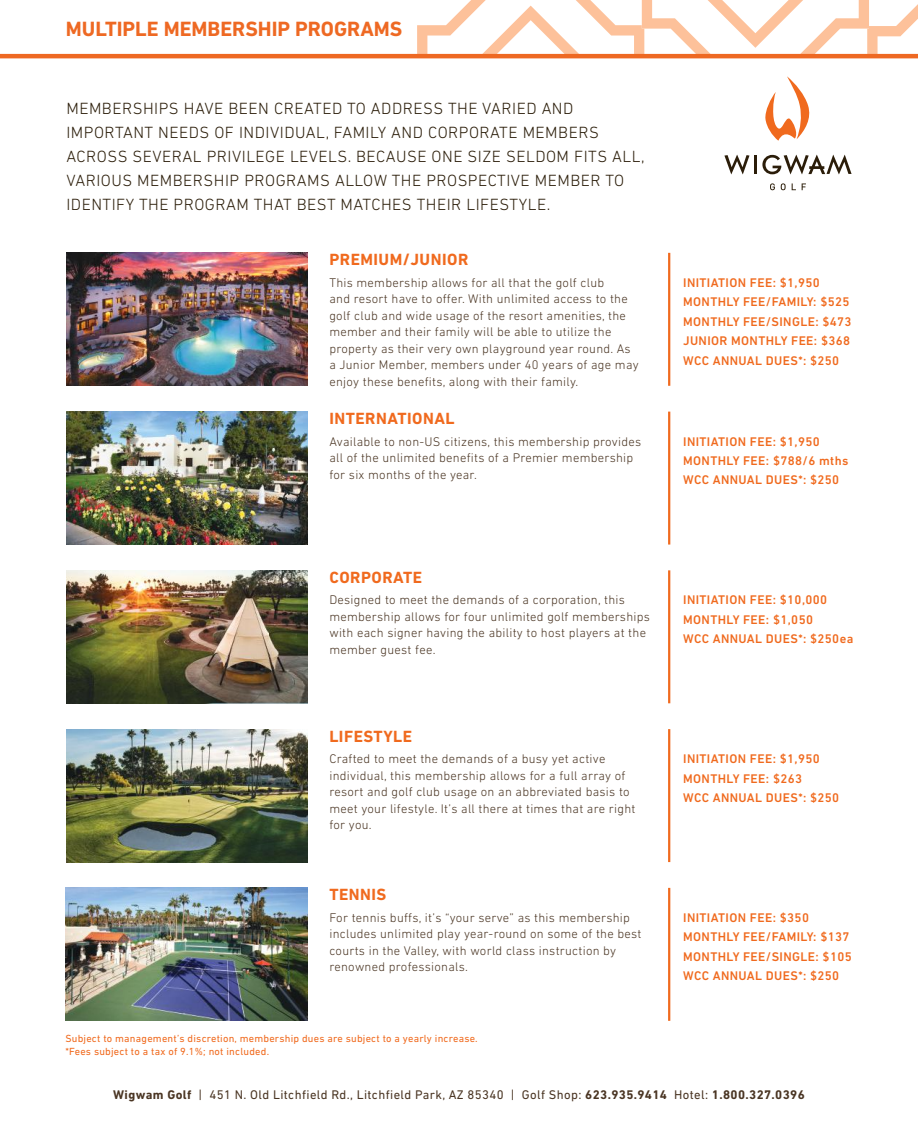
<style>
.page{position:relative;width:918px;height:1134px;background:#fff}
.page>*{position:absolute;margin:0;border:0;box-sizing:border-box;transform-origin:0 0}
.t1{font:700 21px "DIN Next LT Pro";color:#ee6923}
.t2{font:300 16.5px/24px "DIN Next LT Pro";letter-spacing:.03em;color:#2b1d09}
.t3{font:700 16.5px "DIN Next LT Pro";letter-spacing:.03em;color:#f06a1e}
.t4{font:300 12.75px/16.5px "DIN Next LT Pro";letter-spacing:.02em;color:#4a3523}
.t5{font:500 12.75px/19.5px "DIN Next LT Pro";letter-spacing:.03em;color:#f06a1e}
.t6{font:12.75px "DIN Next LT Pro";letter-spacing:.03em;color:#4a3523}
.t7{font:10.5px/13.5px "DIN Next LT Pro";letter-spacing:.02em;color:#f06a1e}
.s1{font-weight:700}
</style>
<div class="page">
<svg style="left:765px;top:76px;width:45px;height:65px"></svg>
<svg style="left:724px;top:155px;width:25px;height:19px"></svg>
<hr style="left:754px;top:155px;width:3px;height:19px;background:#2b1d09">
<svg style="left:762px;top:155px;width:90px;height:19px"></svg>
<svg style="left:770px;top:183px;width:5px;height:7px"></svg>
<svg style="left:781px;top:183px;width:5px;height:7px"></svg>
<svg style="left:802px;top:183px;width:4px;height:7px"></svg>
<img style="left:65px;top:888px;width:243px;height:133px">
<img style="left:66px;top:729px;width:242px;height:133px">
<img style="left:66px;top:570px;width:242px;height:133px">
<img style="left:66px;top:253px;width:242px;height:133px">
<img style="left:66px;top:412px;width:242px;height:133px">
<svg style="left:417px;top:0;width:501px;height:54px"></svg>
<hr style="left:0;top:54px;width:918px;height:4px;background:#ee6923">
<hr style="left:668px;top:253px;width:2px;height:133px;background:#f06a1e">
<hr style="left:668px;top:570px;width:2px;height:133px;background:#f06a1e">
<hr style="left:668px;top:412px;width:2px;height:133px;background:#f06a1e">
<hr style="left:668px;top:729px;width:2px;height:133px;background:#f06a1e">
<hr style="left:668px;top:888px;width:2px;height:133px;background:#f06a1e">
<h1 class="t1" style="left:66px;top:17px;width:338px">MULTIPLE MEMBERSHIP PROGRAMS</h1>
<p class="t2" style="left:66px;top:96px;width:580px">MEMBERSHIPS HAVE BEEN CREATED TO ADDRESS THE VARIED AND IMPORTANT NEEDS OF INDIVIDUAL, FAMILY AND CORPORATE MEMBERS ACROSS SEVERAL PRIVILEGE LEVELS. BECAUSE ONE SIZE SELDOM FITS ALL, VARIOUS MEMBERSHIP PROGRAMS ALLOW THE PROSPECTIVE MEMBER TO IDENTIFY THE PROGRAM THAT BEST MATCHES THEIR LIFESTYLE.</p>
<p class="t3" style="left:329px;top:250px;width:140px">PREMIUM/JUNIOR</p>
<p class="t4" style="left:329px;top:274px;width:311px">This membership allows for all that the golf club<br>and resort have to offer. With unlimited access to the golf club and wide usage of the resort amenities, the member and their family will be able to utilize the property as their very own playground year round. As a Junior Member, members under 40 years of age may enjoy these benefits, along with their family.</p>
<p class="t3" style="left:329px;top:409px;width:127px">INTERNATIONAL</p>
<p class="t4" style="left:329px;top:433px;width:313px">Available to non-US citizens, this membership provides all of the unlimited benefits of a Premier membership for six months of the year.</p>
<p class="t5" style="left:683px;top:273px;width:170px">INITIATION FEE: $1,950<br>MONTHLY FEE/FAMILY: $525<br>MONTHLY FEE/SINGLE: $473<br>JUNIOR MONTHLY FEE: $368<br>WCC ANNUAL DUES*: $250</p>
<p class="t5" style="left:683px;top:431px;width:167px">INITIATION FEE: $1,950<br>MONTHLY FEE: $788/6 mths<br>WCC ANNUAL DUES*: $250</p>
<p class="t3" style="left:329px;top:567px;width:94px">CORPORATE</p>
<p class="t4" style="left:329px;top:592px;width:322px">Designed to meet the demands of a corporation, this membership allows for four unlimited golf memberships with each signer having the ability to host players at the member guest fee.</p>
<p class="t3" style="left:329px;top:726px;width:84px">LIFESTYLE</p>
<p class="t4" style="left:329px;top:750px;width:308px">Crafted to meet the demands of a busy yet active individual, this membership allows for a full array of resort and golf club usage on an abbreviated basis to meet your lifestyle. It’s all there at times that are right for you.</p>
<p class="t3" style="left:329px;top:885px;width:58px">TENNIS</p>
<p class="t4" style="left:329px;top:909px;width:314px">For tennis buffs, it’s “your serve” as this membership includes unlimited play year-round on some of the best courts in the Valley, with world class instruction by renowned professionals.</p>
<p class="t7" style="left:65px;top:1031px;width:414px">Subject to management’s discretion, membership dues are subject to a yearly increase. *Fees subject to a tax of 9.1%; not included.</p>
<p class="t5" style="left:683px;top:590px;width:172px">INITIATION FEE: $10,000<br>MONTHLY FEE: $1,050<br>WCC ANNUAL DUES*: $250ea</p>
<p class="t5" style="left:683px;top:749px;width:158px">INITIATION FEE: $1,950<br>MONTHLY FEE: $263<br>WCC ANNUAL DUES*: $250</p>
<p class="t5" style="left:683px;top:908px;width:170px">INITIATION FEE: $350<br>MONTHLY FEE/FAMILY: $137<br>MONTHLY FEE/SINGLE: $105<br>WCC ANNUAL DUES*: $250</p>
<p class="t6" style="left:113px;top:1087px;width:693px"><span class="s1">Wigwam Golf</span> | 451 N. Old Litchfield Rd., Litchfield Park, AZ 85340 | Golf Shop: <span class="s1">623.935.9414</span> Hotel: <span class="s1">1.800.327.0396</span></p>
</div>
